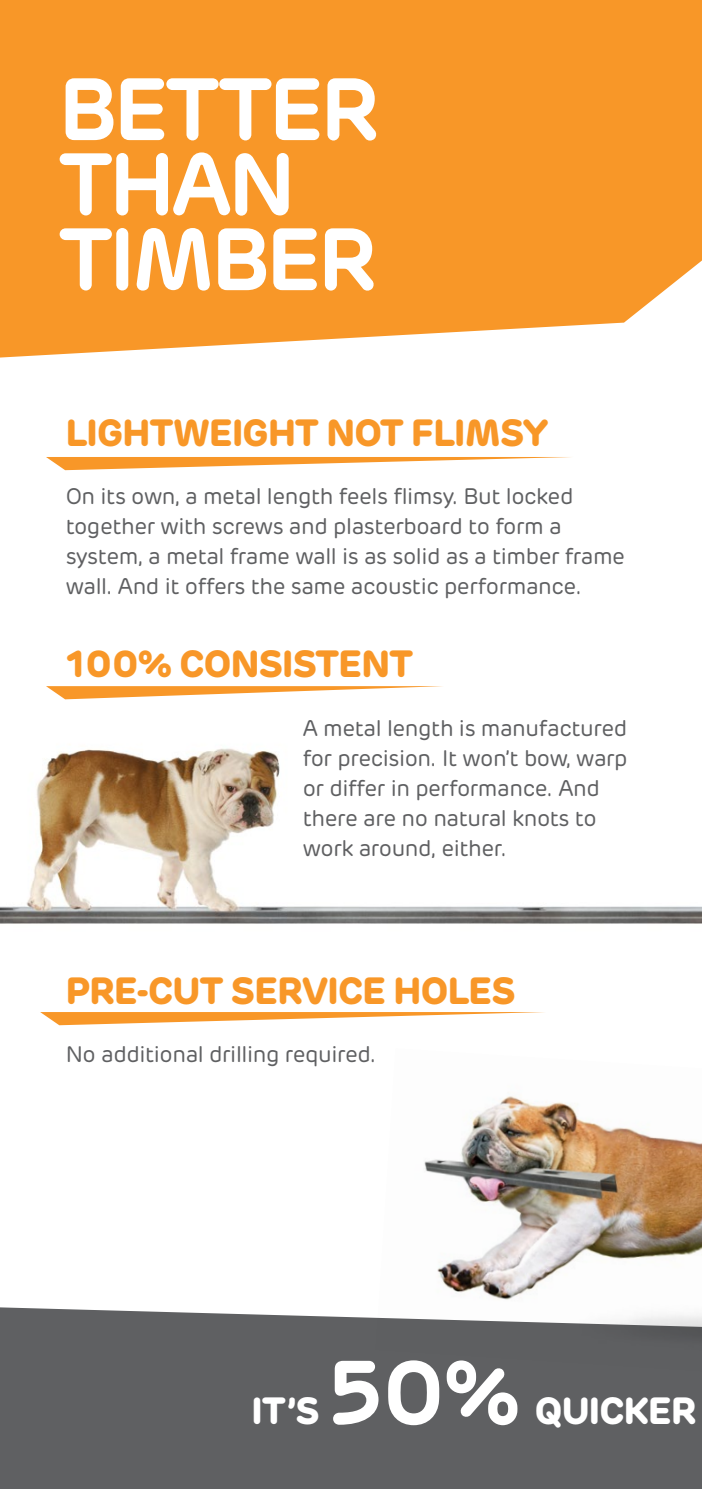
<style>
.page{position:relative;width:702px;height:1489px;background:#fff}
.page>*{position:absolute;margin:0;border:0;box-sizing:border-box;transform-origin:0 0}
.t1{font:600 90px "Rubrik";color:#fff}
.t2{font:600 87.5px/75px "Rubrik";letter-spacing:-.04em;color:#fff}
.t3{font:700 37.5px "Rubrik";letter-spacing:-.02em;color:#f89728}
.t4{font:700 37.5px "Rubrik";letter-spacing:-.02em;color:#fff}
.t5{font:22.5px/30px "Rubrik";letter-spacing:-.02em;color:#5f6062}
</style>
<div class="page">
<img style="left:0;top:748px;width:702px;height:176px">
<div style="left:0;top:0;width:702px;height:357px;background:#f89728"></div>
<svg style="left:46px;top:457px;width:525px;height:13px"></svg>
<svg style="left:46px;top:686px;width:397px;height:13px"></svg>
<svg style="left:40px;top:1012px;width:504px;height:13px"></svg>
<div style="left:0;top:1307px;width:702px;height:181px;background:#5f6062"></div>
<img style="left:375px;top:1096px;width:327px;height:275px">
<h2 class="t2" style="left:59px;top:72px;width:323px">BETTER<br>THAN<br>TIMBER</h2>
<h3 class="t3" style="left:66px;top:408px;width:484px">LIGHTWEIGHT NOT FLIMSY</h3>
<p class="t5" style="left:66px;top:481px;width:561px">On its own, a metal length feels flimsy. But locked together with screws and plasterboard to form a system, a metal frame wall is as solid as a timber frame wall. And it offers the same acoustic performance.</p>
<h3 class="t3" style="left:66px;top:640px;width:349px">100% CONSISTENT</h3>
<p class="t5" style="left:303px;top:713px;width:326px">A metal length is manufactured for precision. It won’t bow, warp or differ in performance. And there are no natural knots to work around, either.</p>
<h3 class="t3" style="left:66px;top:966px;width:451px">PRE-CUT SERVICE HOLES</h3>
<p class="t5" style="left:66px;top:1039px;width:312px">No additional drilling required.</p>
<h3 class="t4" style="left:251px;top:1387px;width:70px">IT’S</h3>
<h1 class="t1" style="left:327px;top:1335px;width:194px">50%</h1>
<h3 class="t4" style="left:534px;top:1387px;width:163px">QUICKER</h3>
</div>
